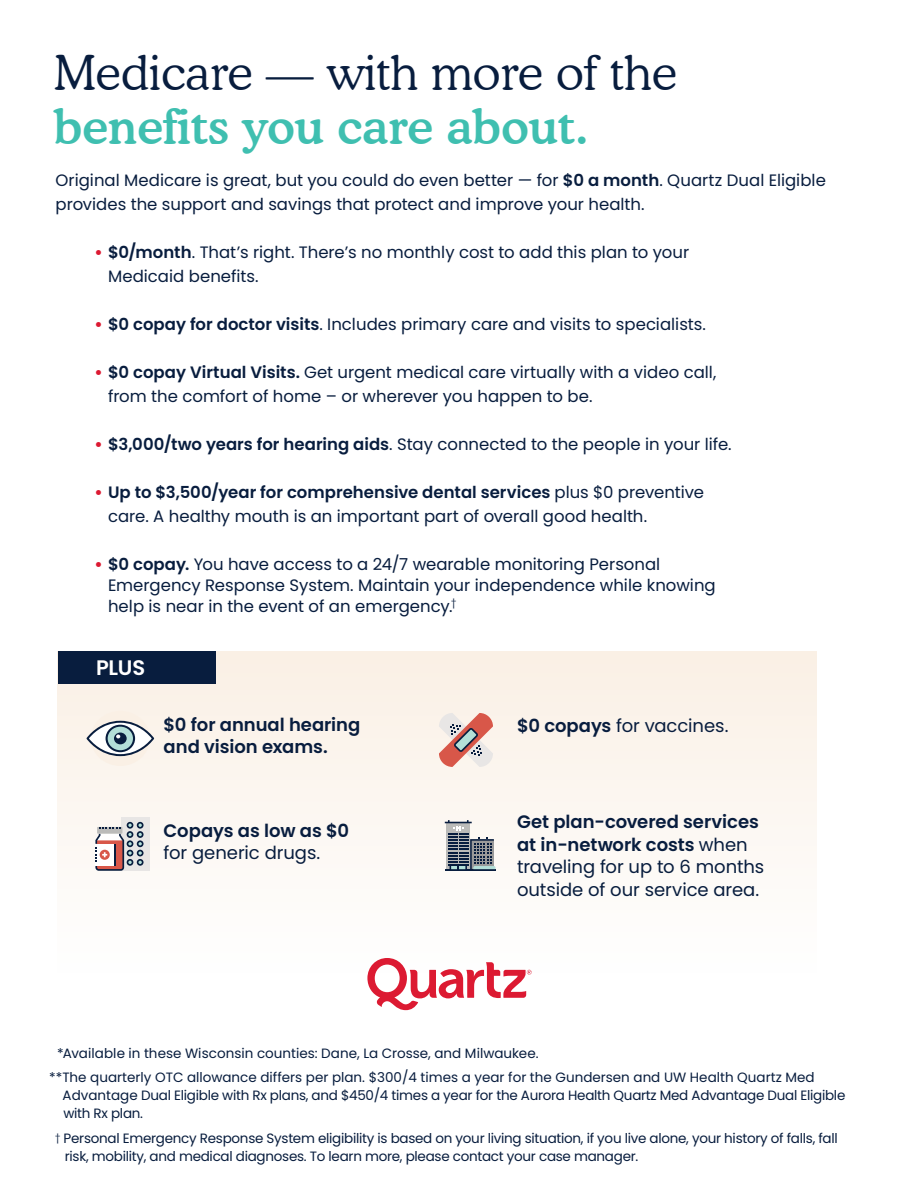
<style>
.page{position:relative;width:905px;height:1188px;background:#fff}
.page>*{position:absolute;margin:0;border:0;box-sizing:border-box;transform-origin:0 0}
.t1{font:300 48px/54px "Cooper BT";color:#081d3e}
.t2{font:600 21px "Poppins";color:#fff}
.t3{font:18px/22.5px "Poppins";letter-spacing:-.005em;color:#081d3e}
.t4{font:600 18px/22.5px "Poppins";letter-spacing:-.005em;color:#081d3e}
.t5{font:16.5px/24px "Poppins";color:#081d3e}
.t6{font:13.5px/18px "Poppins";letter-spacing:-.02em;color:#081d3e}
.t7{font:13.5px "Poppins";letter-spacing:.005em;color:#081d3e}
.s1{font-weight:500;color:#3fbfb0}
.s2{font-weight:600}
.s3{font-weight:700;color:#dc1a32}
</style>
<div class="page">
<div style="left:57px;top:651px;width:759px;height:322px;background:#fcf7f2"></div>
<div style="left:121px;top:817px;width:28px;height:54px;background:#e8e6e5"></div>
<svg style="left:95px;top:822px;width:48px;height:49px"></svg>
<div style="left:58px;top:651px;width:157px;height:33px;background:#081d3e"></div>
<div style="left:91px;top:711px;width:59px;height:55px;background:#faf0e5;border-radius:50%"></div>
<svg style="left:86px;top:721px;width:68px;height:35px"></svg>
<svg style="left:445px;top:820px;width:50px;height:51px"></svg>
<svg style="left:439px;top:713px;width:54px;height:54px"></svg>
<svg style="left:367px;top:958px;width:164px;height:52px"></svg>
<p class="t1" style="left:54px;top:46px;width:625px">Medicare — with more of the <span class="s1">benefits you care about.</span></p>
<p class="t5" style="left:56px;top:168px;width:772px">Original Medicare is great, but you could do even better — for <span class="s2">$0 a month</span>. Quartz Dual Eligible provides the support and savings that protect and improve your health.</p>
<p class="t5" style="left:108px;top:240px;width:582px;text-indent:-14px"><span class="s3">•</span> <span class="s2">$0/month</span>. That’s right. There’s no monthly cost to add this plan to your<br>Medicaid benefits.</p>
<p class="t5" style="left:94px;top:312px;width:613px"><span class="s3">•</span> <span class="s2">$0 copay for doctor visits</span>. Includes primary care and visits to specialists.</p>
<p class="t5" style="left:108px;top:360px;width:610px;text-indent:-14px"><span class="s3">•</span> <span class="s2">$0 copay Virtual Visits.</span> Get urgent medical care virtually with a video call, from the comfort of home – or wherever you happen to be.</p>
<p class="t5" style="left:94px;top:432px;width:638px"><span class="s3">•</span> <span class="s2">$3,000/two years for hearing aids</span>. Stay connected to the people in your life.</p>
<p class="t5" style="left:108px;top:480px;width:597px;text-indent:-14px"><span class="s3">•</span> <span class="s2">Up to $3,500/year for comprehensive dental services</span> plus $0 preventive care. A healthy mouth is an important part of overall good health.</p>
<p class="t5" style="left:108px;top:554px;width:609px;line-height:21px;text-indent:-14px"><span class="s3">•</span> <span class="s2">$0 copay.</span> You have access to a 24/7 wearable monitoring Personal<br>Emergency Response System. Maintain your independence while knowing help is near in the event of an emergency.<sup>†</sup></p>
<p class="t2" style="left:96px;top:655px;width:51px">PLUS</p>
<p class="t4" style="left:164px;top:714px;width:198px">$0 for annual hearing and vision exams.</p>
<p class="t3" style="left:164px;top:819px;width:187px"><span class="s2">Copays as low as $0 </span>for generic drugs.</p>
<p class="t3" style="left:517px;top:714px;width:213px"><span class="s2">$0 copays</span> for vaccines.</p>
<p class="t3" style="left:517px;top:811px;width:248px"><span class="s2">Get plan-covered services at in-network costs</span> when traveling for up to 6 months outside of our service area.</p>
<p class="t7" style="left:57px;top:1045px;width:483px">*Available in these Wisconsin counties: Dane, La Crosse, and Milwaukee.</p>
<p class="t6" style="left:63px;top:1069px;width:784px;text-indent:-13px">**The quarterly OTC allowance differs per plan. $300/4 times a year for the Gundersen and UW Health Quartz Med<br>Advantage Dual Eligible with Rx plans, and $450/4 times a year for the Aurora Health Quartz Med Advantage Dual Eligible with Rx plan.</p>
<p class="t6" style="left:65px;top:1129px;width:774px;text-indent:-10px"><sup>†</sup> Personal Emergency Response System eligibility is based on your living situation, if you live alone, your history of falls, fall risk, mobility, and medical diagnoses. To learn more, please contact your case manager.</p>
</div>
